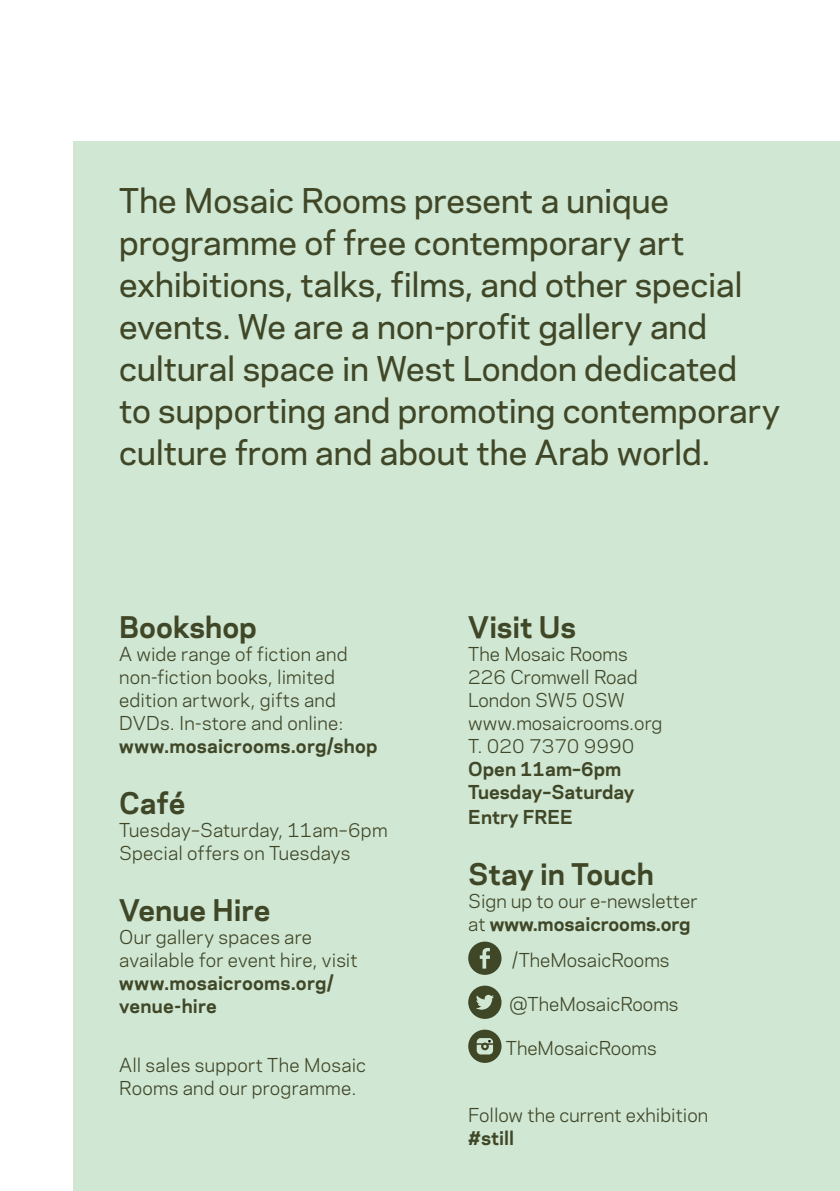
<style>
.page{position:relative;width:840px;height:1191px;background:#fff}
.page>*{position:absolute;margin:0;border:0;box-sizing:border-box;transform-origin:0 0}
.t1{font:500 32px/42px "Galaxie Polaris";color:#404727}
.t2{font:700 28px "Galaxie Polaris";color:#404727}
.t3{font:18px/23px "Galaxie Polaris";color:#404727}
.t4{font:700 18px/23px "Galaxie Polaris";letter-spacing:.005em;color:#404727}
.s1{font-weight:700}
</style>
<div class="page">
<div style="left:74px;top:142px;width:765px;height:1049px;background:#d0e7d4"></div>
<svg style="left:468px;top:941px;width:33px;height:34px"></svg>
<svg style="left:468px;top:985px;width:33px;height:34px"></svg>
<svg style="left:468px;top:1029px;width:33px;height:34px"></svg>
<p class="t1" style="left:119px;top:178px;width:662px">The Mosaic Rooms present a unique programme of free contemporary art exhibitions, talks, films, and other special events. We are a non-profit gallery and cultural space in West London dedicated<br>to supporting and promoting contemporary culture from and about the Arab world.</p>
<h2 class="t2" style="left:119px;top:606px;width:139px">Bookshop</h2>
<p class="t3" style="left:119px;top:641px;width:230px">A wide range of fiction and non-fiction books, limited edition artwork, gifts and<br>DVDs. In-store and online:</p>
<p class="t4" style="left:119px;top:733px;width:260px">www.mosaicrooms.org/shop</p>
<h2 class="t2" style="left:119px;top:782px;width:68px">Café</h2>
<p class="t3" style="left:119px;top:817px;width:270px">Tuesday–Saturday, 11am–6pm<br>Special offers on Tuesdays</p>
<h2 class="t2" style="left:119px;top:889px;width:153px">Venue Hire</h2>
<p class="t3" style="left:119px;top:924px;width:240px">Our gallery spaces are available for event hire, visit</p>
<p class="t4" style="left:119px;top:970px;width:216px">www.mosaicrooms.org/ venue-hire</p>
<p class="t3" style="left:119px;top:1052px;width:248px">All sales support The Mosaic<br>Rooms and our programme.</p>
<h2 class="t2" style="left:468px;top:606px;width:109px">Visit Us</h2>
<p class="t3" style="left:468px;top:641px;width:195px">The Mosaic Rooms<br>226 Cromwell Road<br>London SW5 0SW www.mosaicrooms.org<br>T. 020 7370 9990</p>
<p class="t4" style="left:468px;top:756px;width:168px">Open 11am–6pm<br>Tuesday–Saturday</p>
<p class="t4" style="left:468px;top:804px;width:106px">Entry FREE</p>
<h2 class="t2" style="left:468px;top:853px;width:187px">Stay in Touch</h2>
<p class="t3" style="left:468px;top:888px;width:230px">Sign up to our e-newsletter at <span class="s1">www.mosaicrooms.org</span></p>
<p class="t3" style="left:512px;top:947px;width:159px">/TheMosaicRooms</p>
<p class="t3" style="left:509px;top:991px;width:170px">@TheMosaicRooms</p>
<p class="t3" style="left:505px;top:1035px;width:152px">TheMosaicRooms</p>
<p class="t3" style="left:468px;top:1102px;width:241px">Follow the current exhibition</p>
<p class="t4" style="left:468px;top:1125px;width:47px">#still</p>
</div>
